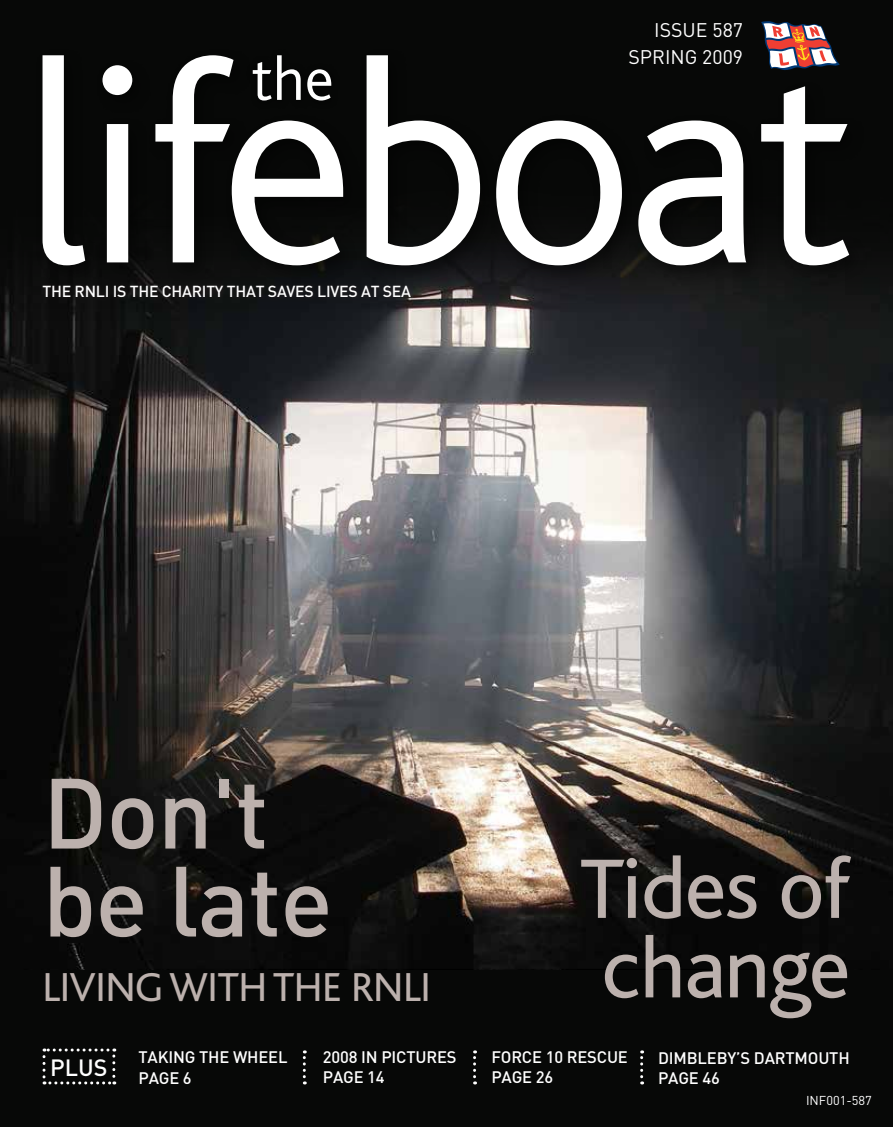
<style>
.page{position:relative;width:893px;height:1127px;background:#070807}
.page>*{position:absolute;margin:0;border:0;box-sizing:border-box;transform-origin:0 0}
.t1{font:500 97.95px/87.9px "DIN";letter-spacing:-.015em;color:#bcb1ad}
.t2{font:88.2px/79.5px "Bliss";letter-spacing:-.015em;color:#bcb1ad}
.t3{font:42.3px "Bliss";letter-spacing:-.015em;color:#bcb1ad}
.t4{font:500 23.25px "DIN";color:#fff}
.t5{font:19.5px/27px "DIN";color:#fff;text-align:right}
.t6{font:500 16.5px/20.4px "DIN";letter-spacing:-.01em;color:#fff}
.t7{font:500 15.75px "DIN";letter-spacing:-.015em;color:#fff}
.t8{font:12.75px "DIN";color:#fff}
</style>
<div class="page">
<img style="left:0;top:321px;width:893px;height:648px">
<svg style="left:4px;top:308px;width:889px;height:13px"></svg>
<svg style="left:4px;top:284px;width:889px;height:24px;fill:#1c1c1d"></svg>
<svg style="left:303px;top:1050px;width:3px;height:34px"></svg>
<svg style="left:473px;top:1050px;width:3px;height:34px"></svg>
<svg style="left:640px;top:1050px;width:3px;height:34px"></svg>
<svg style="left:43px;top:1048px;width:72px;height:36px"></svg>
<div style="left:35px;top:47px;width:833px;height:238px;background:#000;opacity:.43"></div>
<svg style="left:43px;top:55px;width:806px;height:210px"></svg>
<div style="left:246px;top:48px;width:94px;height:61px;background:#060706"></div>
<svg style="left:253px;top:55px;width:78px;height:46px"></svg>
<svg style="left:761px;top:21px;width:79px;height:49px"></svg>
<div style="left:40px;top:282px;width:376px;height:20px;background:#141516"></div>
<p class="t7" style="left:43px;top:281px;width:370px">THE RNLI IS THE CHARITY THAT SAVES LIVES AT SEA</p>
<p class="t5" style="left:628px;top:16px;width:116px">ISSUE 587<br>SPRING 2009</p>
<h1 class="t1" style="left:43px;top:766px;width:292px">Don't be late</h1>
<h3 class="t3" style="left:43px;top:965px;width:390px">LIVING WITH THE RNLI</h3>
<h2 class="t2" style="left:579px;top:851px;width:272px">Tides of change</h2>
<h3 class="t4" style="left:50px;top:1053px;width:59px">PLUS</h3>
<p class="t6" style="left:138px;top:1047px;width:151px">TAKING THE WHEEL<br>PAGE 6</p>
<p class="t6" style="left:323px;top:1046px;width:135px">2008 IN PICTURES<br>PAGE 14</p>
<p class="t6" style="left:658px;top:1047px;width:193px">DIMBLEBY’S DARTMOUTH<br>PAGE 46</p>
<p class="t6" style="left:491px;top:1046px;width:138px">FORCE 10 RESCUE<br>PAGE 26</p>
<p class="t8" style="left:806px;top:1092px;width:67px">INF001-587</p>
</div>
